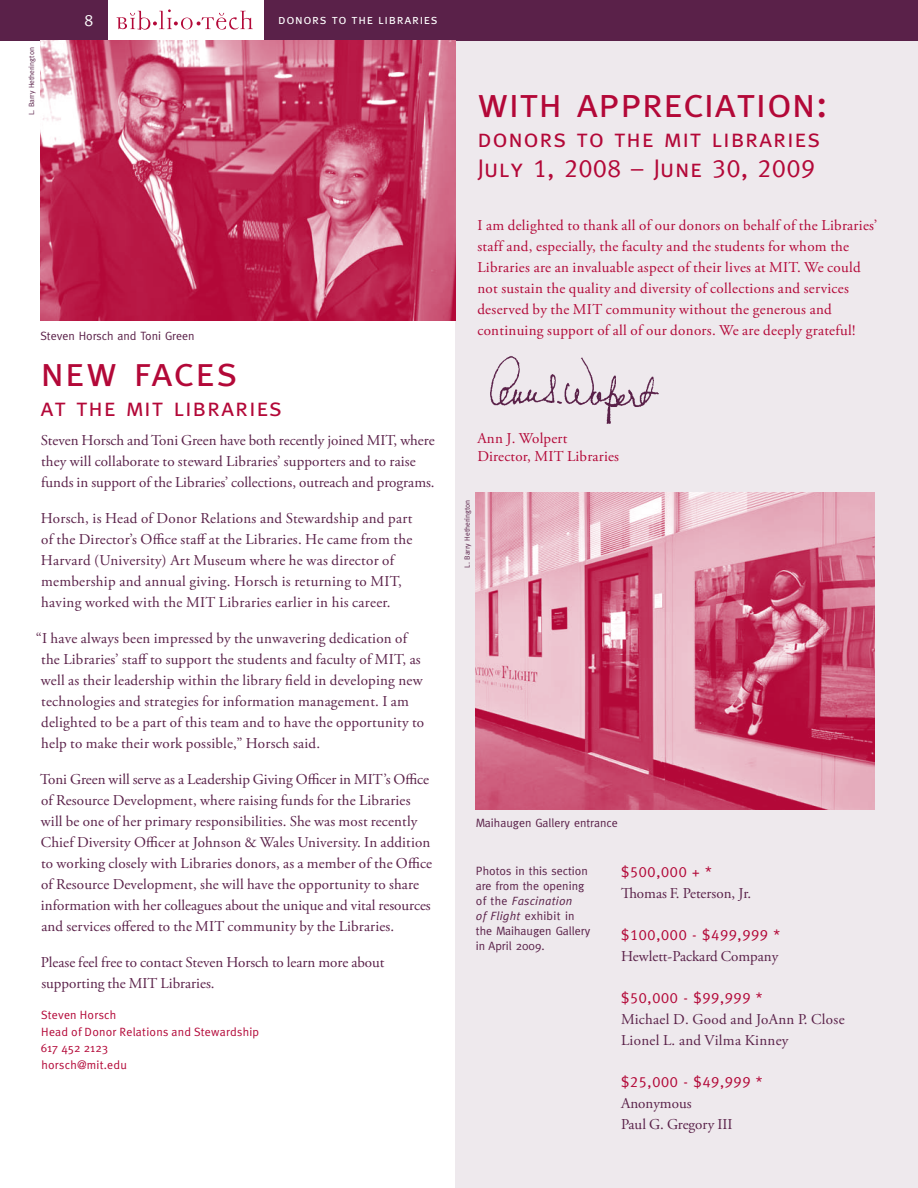
<style>
.page{position:relative;width:918px;height:1188px;background:#fff}
.page>*{position:absolute;margin:0;border:0;box-sizing:border-box;transform-origin:0 0}
.t1{font:42px "Meta Caps";color:#b30838}
.t2{font:42px "Meta Caps";letter-spacing:.02em;color:#b30838}
.t3{font:25.5px/30px "Meta Caps";letter-spacing:.03em;color:#b30838}
.t4{font:16.5px "Meta Caps";color:#fff}
.t5{font:15px/21px "Adobe Garamond Pro";letter-spacing:.01em;color:#5a2149}
.t6{font:15px/21px "Adobe Garamond Pro";letter-spacing:.02em;color:#b30838}
.t7{font:15px "Meta Caps";letter-spacing:.05em;color:#b30838}
.t8{font:13.5px "Meta Caps";letter-spacing:.05em;color:#fff}
.t9{font:12px/15px "Meta";color:#5a2149}
.t10{font:12px/16.5px "Meta";letter-spacing:.015em;color:#b30838}
.t11{font:7.5px "Meta";color:#5a2149}
.s1{font-style:italic}
</style>
<div class="page">
<div style="left:456px;top:22px;width:462px;height:1166px;background:#eee9ed"></div>
<img style="left:490px;top:356px;width:169px;height:68px">
<div style="left:0;top:0;width:918px;height:40px;background:#5a2149"></div>
<div style="left:108px;top:0;width:155px;height:65px;background:#fff"></div>
<svg style="left:116px;top:9px;width:137px;height:21px"></svg>
<img style="left:40px;top:40px;width:416px;height:281px">
<img style="left:476px;top:493px;width:398px;height:316px">
<p class="t11" style="left:27px;top:115px;width:70px;rotate:-90deg">L. Barry Hetherington</p>
<p class="t4" style="left:85px;top:11px;width:10px">8</p>
<p class="t8" style="left:278px;top:11px;width:161px">donors to the libraries</p>
<p class="t9" style="left:40px;top:328px;width:155px">Steven Horsch and Toni Green</p>
<h1 class="t2" style="left:40px;top:347px;width:199px">new faces</h1>
<h2 class="t3" style="left:40px;top:392px;width:243px">at the mit libraries</h2>
<p class="t5" style="left:41px;top:430px;width:395px">Steven Horsch and Toni Green have both recently joined MIT, where they will collaborate to steward Libraries’ supporters and to raise funds in support of the Libraries’ collections, outreach and programs.</p>
<p class="t5" style="left:41px;top:508px;width:373px">Horsch, is Head of Donor Relations and Stewardship and part of the Director’s Office staff at the Libraries. He came from the Harvard (University) Art Museum where he was director of membership and annual giving. Horsch is returning to MIT, having worked with the MIT Libraries earlier in his career.</p>
<p class="t5" style="left:41px;top:628px;width:385px;text-indent:-5px">“I have always been impressed by the unwavering dedication of the Libraries’ staff to support the students and faculty of MIT, as well as their leadership within the library field in developing new technologies and strategies for information management. I am delighted to be a part of this team and to have the opportunity to help to make their work possible,” Horsch said.</p>
<p class="t5" style="left:40px;top:769px;width:394px">Toni Green will serve as a Leadership Giving Officer in MIT’s Office of Resource Development, where raising funds for the Libraries will be one of her primary responsibilities. She was most recently Chief Diversity Officer at Johnson &amp; Wales University. In addition to working closely with Libraries donors, as a member of the Office of Resource Development, she will have the opportunity to share information with her colleagues about the unique and vital resources and services offered to the MIT community by the Libraries.</p>
<p class="t5" style="left:41px;top:952px;width:345px">Please feel free to contact Steven Horsch to learn more about supporting the MIT Libraries.</p>
<p class="t10" style="left:41px;top:1007px;width:220px">Steven Horsch<br>Head of Donor Relations and Stewardship<br>617 452 2123<br>horsch@mit.edu</p>
<h1 class="t1" style="left:477px;top:78px;width:352px">with appreciation:</h1>
<h2 class="t3" style="left:477px;top:123px;width:344px">donors to the mit libraries<br>July 1, 2008 – June 30, 2009</h2>
<p class="t6" style="left:477px;top:216px;width:402px">I am delighted to thank all of our donors on behalf of the Libraries’ staff and, especially, the faculty and the students for whom the Libraries are an invaluable aspect of their lives at MIT. We could not sustain the quality and diversity of collections and services deserved by the MIT community without the generous and continuing support of all of our donors. We are deeply grateful!</p>
<p class="t6" style="left:477px;top:430px;width:143px;line-height:18px">Ann J. Wolpert<br>Director, MIT Libraries</p>
<p class="t11" style="left:463px;top:568px;width:70px;rotate:-90deg">L. Barry Hetherington</p>
<p class="t9" style="left:476px;top:815px;width:143px">Maihaugen Gallery entrance</p>
<p class="t9" style="left:476px;top:863px;width:116px">Photos in this section are from the opening of the <span class="s1">Fascination<br>of Flight</span> exhibit in the Maihaugen Gallery in April 2009.</p>
<p class="t7" style="left:621px;top:863px;width:92px">$500,000 + *</p>
<p class="t5" style="left:621px;top:883px;width:132px">Thomas F. Peterson, Jr.</p>
<p class="t7" style="left:621px;top:926px;width:161px">$100,000 - $499,999 *</p>
<p class="t5" style="left:621px;top:946px;width:159px">Hewlett-Packard Company</p>
<p class="t7" style="left:621px;top:989px;width:143px">$50,000 - $99,999 *</p>
<p class="t5" style="left:621px;top:1009px;width:225px">Michael D. Good and JoAnn P. Close<br>Lionel L. and Vilma Kinney</p>
<p class="t7" style="left:621px;top:1073px;width:143px">$25,000 - $49,999 *</p>
<p class="t5" style="left:621px;top:1093px;width:113px">Anonymous<br>Paul G. Gregory III</p>
</div>
